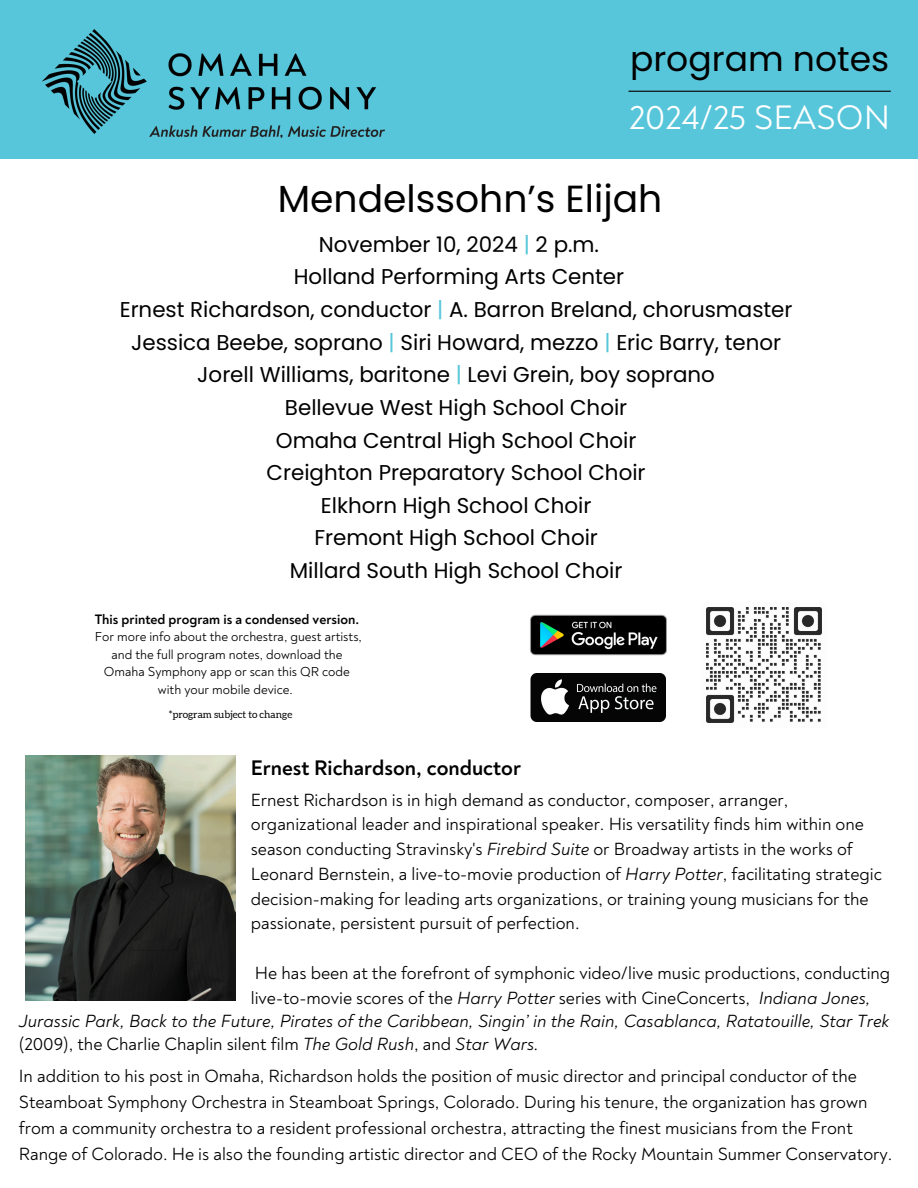
<style>
.page{position:relative;width:918px;height:1188px;background:#fff}
.page>*{position:absolute;margin:0;border:0;box-sizing:border-box;transform-origin:0 0}
.t1{font:37.65px "Poppins";color:#000}
.t2{font:34.65px "Noah";color:#fff}
.t3{font:34.65px "Poppins";color:#000}
.t4{font:21.45px/32.7px "Poppins";color:#000;text-align:center}
.t5{font:700 21.45px "Noah";color:#000}
.t6{font:18px/24.8px "Noah";color:#000}
.t7{font:italic 18px/22.5px "Noah";color:#000}
.t8{font:700 13.95px "Noah";color:#000}
.t9{font:13.2px/17.7px "Noah";color:#000;text-align:center}
.t10{font:10.2px "Aleo";color:#000}
.s1{color:#58c6da}
.s2{font-style:italic}
.s3{font-style:normal}
</style>
<div class="page">
<div style="left:0;top:0;width:918px;height:159px;background:#58c6da"></div>
<img style="left:42px;top:29px;width:343px;height:105px">
<img style="left:145px;top:123px;width:239px;height:15px">
<hr style="left:628px;top:91px;width:263px;height:1px;background:#000">
<img style="left:26px;top:755px;width:209px;height:246px">
<img style="left:706px;top:607px;width:116px;height:116px">
<img style="left:530px;top:674px;width:135px;height:47px">
<img style="left:530px;top:614px;width:137px;height:42px">
<h1 class="t3" style="left:630px;top:34px;width:261px">program notes</h1>
<h2 class="t2" style="left:629px;top:97px;width:262px">2024/25 SEASON</h2>
<p class="t1" style="left:278px;top:173px;width:386px">Mendelssohn’s Elijah</p>
<h2 class="t4" style="left:120px;top:228px;width:674px">November 10, 2024 <span class="s1">|</span> 2 p.m.<br>Holland Performing Arts Center<br>Ernest Richardson, conductor <span class="s1">|</span> A. Barron Breland, chorusmaster Jessica Beebe, soprano <span class="s1">|</span> Siri Howard, mezzo <span class="s1">|</span> Eric Barry, tenor Jorell Williams, baritone <span class="s1">|</span> Levi Grein, boy soprano<br>Bellevue West High School Choir<br>Omaha Central High School Choir<br>Creighton Preparatory School Choir<br>Elkhorn High School Choir<br>Fremont High School Choir<br>Millard South High School Choir</h2>
<h5 class="t8" style="left:95px;top:611px;width:266px">This printed program is a condensed version.</h5>
<h5 class="t9" style="left:95px;top:628px;width:269px">For more info about the orchestra, guest artists, and the full program notes, download the Omaha Symphony app or scan this QR code with your mobile device.</h5>
<h5 class="t10" style="left:169px;top:709px;width:125px">*program subject to change</h5>
<h6 class="t5" style="left:251px;top:754px;width:272px">Ernest Richardson, conductor</h6>
<p class="t6" style="left:251px;top:788px;width:633px">Ernest Richardson is in high demand as conductor, composer, arranger, organizational leader and inspirational speaker. His versatility finds him within one season conducting Stravinsky's <span class="s2">Firebird Suite</span> or Broadway artists in the works of Leonard Bernstein, a live-to-movie production of <span class="s2">Harry Potter</span>, facilitating strategic decision-making for leading arts organizations, or training young musicians for the passionate, persistent pursuit of perfection.</p>
<p class="t6" style="left:251px;top:961px;width:641px">He has been at the forefront of symphonic video/live music productions, conducting live-to-movie scores of the <span class="s2">Harry Potter</span> series with CineConcerts, <span class="s2">Indiana Jones,</span></p>
<p class="t7" style="left:19px;top:1010px;width:872px">Jurassic Park, Back to the Future, Pirates of the Caribbean, Singin’ in the Rain, Casablanca, Ratatouille, Star Trek <span class="s3">(2009), the Charlie Chaplin silent film</span> The Gold Rush<span class="s3">, and</span> Star Wars.</p>
<p class="t6" style="left:19px;top:1064px;width:875px;line-height:25.8px">In addition to his post in Omaha, Richardson holds the position of music director and principal conductor of the Steamboat Symphony Orchestra in Steamboat Springs, Colorado. During his tenure, the organization has grown from a community orchestra to a resident professional orchestra, attracting the finest musicians from the Front Range of Colorado. He is also the founding artistic director and CEO of the Rocky Mountain Summer Conservatory.</p>
</div>
